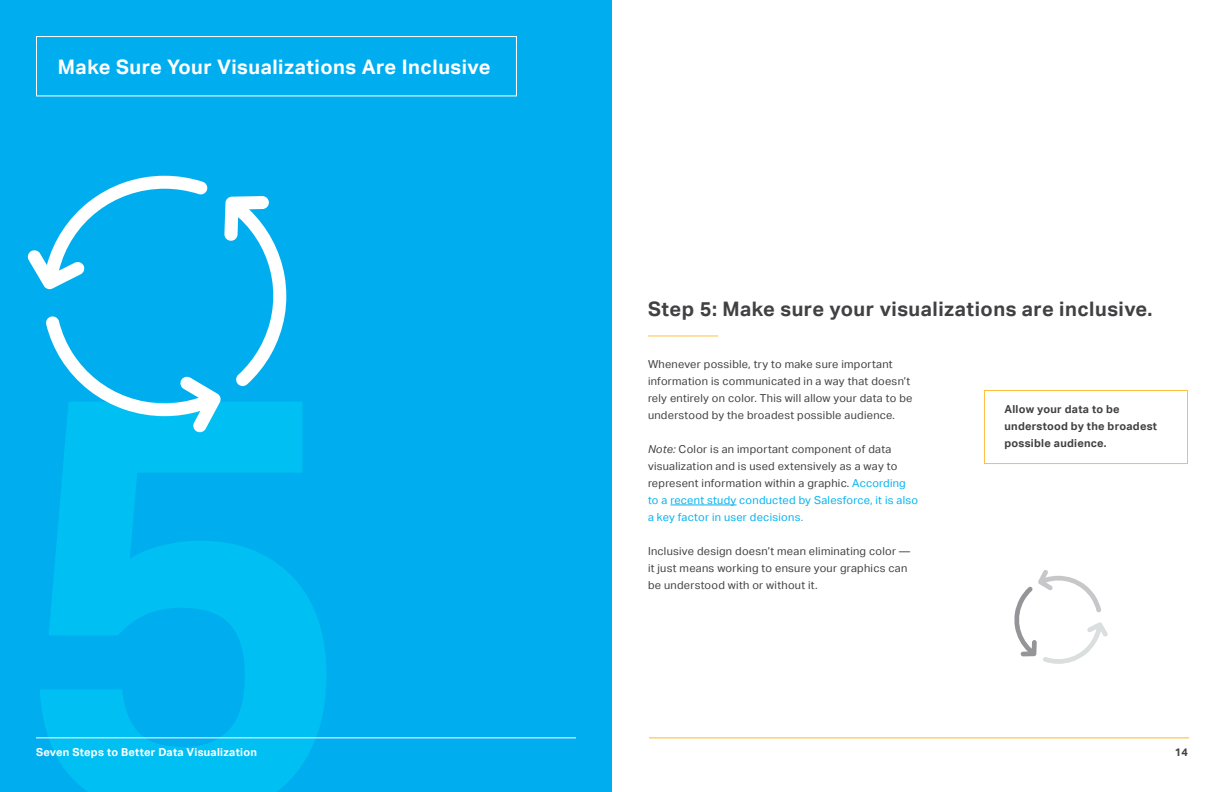
<style>
.page{position:relative;width:1224px;height:792px;background:#fff}
.page>*{position:absolute;margin:0;border:0;box-sizing:border-box;transform-origin:0 0}
.t1{font:700 20px "Aktiv Grotesk";letter-spacing:.025em;color:#414042}
.t2{font:700 20px "Aktiv Grotesk";letter-spacing:.025em;color:#fff}
.t3{font:700 20px "Aktiv Grotesk";color:#febf3f}
.t4{font:11px/17px "Aktiv Grotesk";letter-spacing:.025em;color:#414042}
.t5{font:700 11px/17px "Aktiv Grotesk";letter-spacing:.025em;color:#414042}
.t6{font:700 11px "Aktiv Grotesk";letter-spacing:.025em;color:#fff}
.s1{font-style:italic}
.s2{color:#00b3f0}
</style>
<div class="page">
<div style="left:0;top:0;width:612px;height:792px;background:#00aeef"></div>
<hr style="left:649px;top:737px;width:540px;height:1px;background:#fdb924">
<hr style="left:36px;top:737px;width:540px;height:1px;background:#fff">
<div style="left:36px;top:36px;width:481px;height:60px;border:1px solid #fff"></div>
<hr style="left:670px;top:505px;width:67px;height:1px;background:#00b3f0">
<div style="left:984px;top:390px;width:204px;height:74px;border:1px solid #febf3f"></div>
<svg style="left:1014px;top:570px;width:94px;height:94px"></svg>
<svg style="left:27px;top:176px;width:260px;height:256px"></svg>
<h1 class="t2" style="left:58px;top:56px;width:434px">Make Sure Your Visualizations Are Inclusive</h1>
<p class="t6" style="left:36px;top:746px;width:222px">Seven Steps to Better Data Visualization</p>
<h1 class="t1" style="left:648px;top:297px;width:506px">Step 5: Make sure your visualizations are inclusive.</h1>
<h1 class="t3" style="left:648px;top:314px;width:71px">_______</h1>
<p class="t4" style="left:648px;top:356px;width:266px">Whenever possible, try to make sure important information is communicated in a way that doesn’t rely entirely on color. This will allow your data to be understood by the broadest possible audience.</p>
<p class="t4" style="left:648px;top:441px;width:271px"><span class="s1">Note:</span> Color is an important component of data visualization and is used extensively as a way to represent information within a graphic. <span class="s2">According to a recent study conducted by Salesforce, it is also a key factor in user decisions.</span></p>
<p class="t4" style="left:648px;top:543px;width:264px">Inclusive design doesn’t mean eliminating color — it just means working to ensure your graphics can be understood with or without it.</p>
<p class="t5" style="left:1005px;top:401px;width:154px">Allow your data to be understood by the broadest possible audience.</p>
<p class="t5" style="left:1175px;top:744px;width:15px">14</p>
</div>
